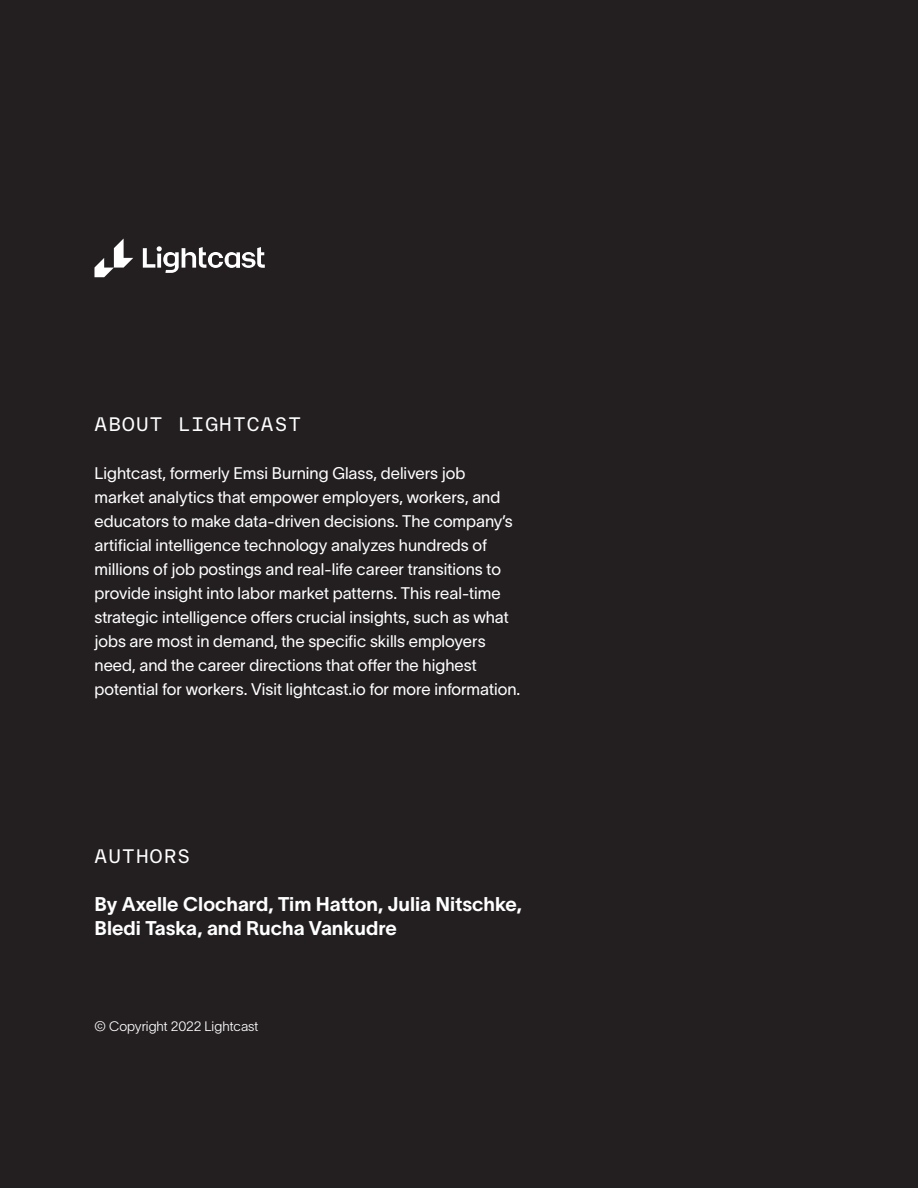
<style>
.page{position:relative;width:918px;height:1188px;background:#231f20}
.page>*{position:absolute;margin:0;border:0;box-sizing:border-box;transform-origin:0 0}
.Heading_5{font:19.5px/24px "TWK Lausanne 700";color:#fff}
.Heading_4{font:18px "TWK Everett Mono";letter-spacing:.07em;color:#fff}
.Body{font:16.5px/24px "TWK Lausanne 300";color:#fff}
.t1{font:13.5px "TWK Lausanne 200";color:#fff}
</style>
<div class="page">
<svg style="left:94px;top:239px;width:39px;height:38px"></svg>
<svg style="left:143px;top:246px;width:122px;height:27px"></svg>
<p class="Heading_4" style="left:94px;top:411px;width:208px">ABOUT LIGHTCAST</p>
<p class="Body" style="left:94px;top:459px;width:427px">Lightcast, formerly Emsi Burning Glass, delivers job<br>market analytics that empower employers, workers, and educators to make data-driven decisions. The company’s artificial intelligence technology analyzes hundreds of millions of job postings and real-life career transitions to provide insight into labor market patterns. This real-time strategic intelligence offers crucial insights, such as what jobs are most in demand, the specific skills employers need, and the career directions that offer the highest potential for workers. Visit lightcast.io for more information.</p>
<p class="Heading_4" style="left:94px;top:843px;width:97px">AUTHORS</p>
<p class="Heading_5" style="left:94px;top:890px;width:429px">By Axelle Clochard, Tim Hatton, Julia Nitschke,<br>Bledi Taska, and Rucha Vankudre</p>
<p class="t1" style="left:94px;top:1016px;width:165px">© Copyright 2022 Lightcast</p>
</div>
